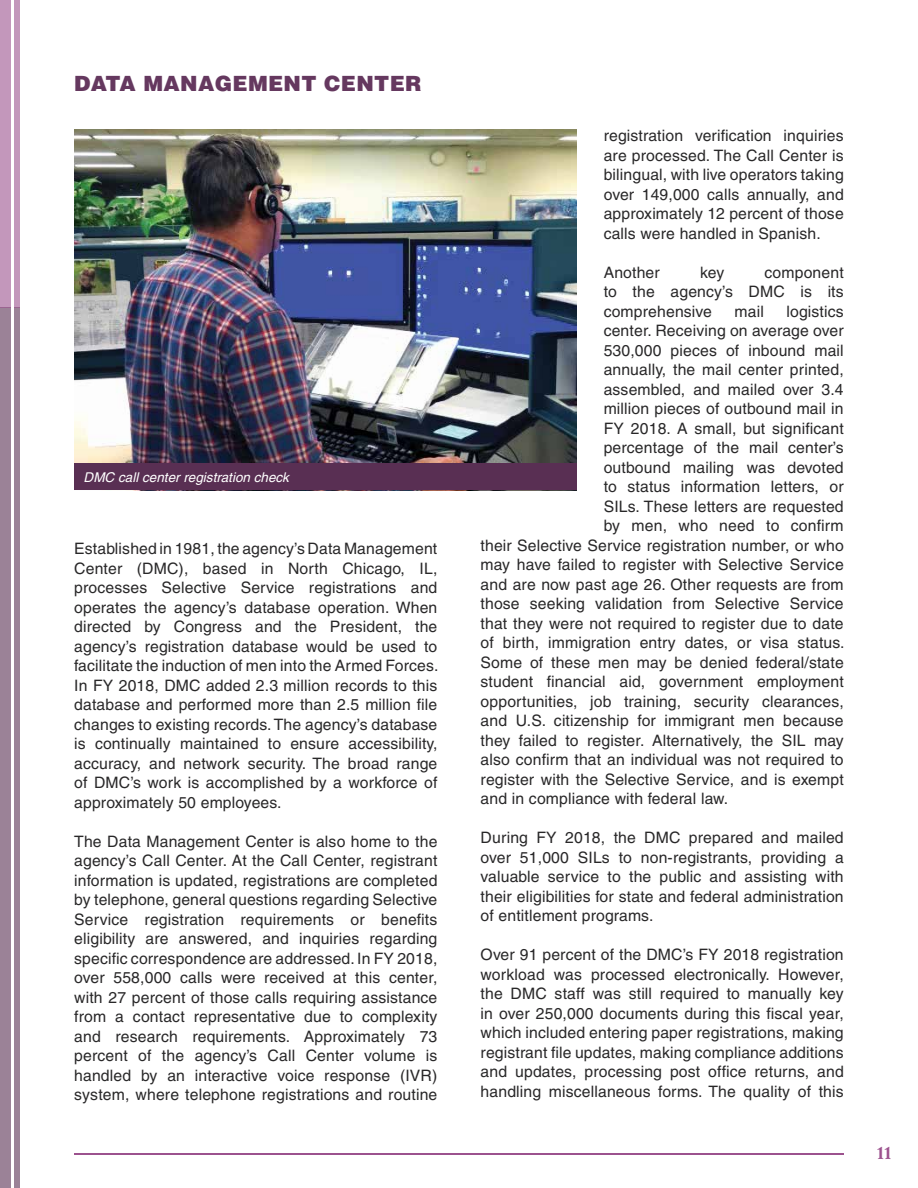
<style>
.page{position:relative;width:918px;height:1188px;background:#fff}
.page>*{position:absolute;margin:0;border:0;box-sizing:border-box;transform-origin:0 0}
.t1{font:900 21px "Helvetica";color:#65385f}
.t2{font:700 19.5px "Crimson Text";color:#9c528e}
.t3{font:15.75px/19.5px "Helvetica";letter-spacing:.01em;color:#292829;text-align:justify}
.t4{font:italic 13.5px "Helvetica";color:#fff}
</style>
<div class="page">
<hr style="left:74px;top:1153px;width:770px;height:2px;background:#9c528e">
<div style="left:15px;top:307px;width:5px;height:881px;background:#9b8297"></div>
<div style="left:15px;top:0;width:5px;height:307px;background:#c397bb"></div>
<div style="left:0;top:307px;width:11px;height:881px;background:#9b8297"></div>
<div style="left:0;top:0;width:11px;height:307px;background:#c397bb"></div>
<img style="left:74px;top:129px;width:503px;height:334px">
<div style="left:74px;top:463px;width:503px;height:27px;background:#592f53"></div>
<h1 class="t1" style="left:74px;top:70px;width:33px">DATA</h1>
<h1 class="t1" style="left:144px;top:70px;width:38px">MANAGE</h1>
<h1 class="t1" style="left:248px;top:70px;width:37px">MENT</h1>
<h1 class="t1" style="left:324px;top:70px;width:18px">CENTER</h1>
<p class="t4" style="left:84px;top:469px;width:207px">DMC call center registration check</p>
<p class="t3" style="left:74px;top:539px;width:366px">Established in 1981, the agency’s Data Management Center (DMC), based in North Chicago, IL, processes Selective Service registrations and operates the agency’s database operation. When directed by Congress and the President, the agency’s registration database would be used to facilitate the induction of men into the Armed Forces.<br>In FY 2018, DMC added 2.3 million records to this database and performed more than 2.5 million file changes to existing records. The agency’s database is continually maintained to ensure accessibility, accuracy, and network security. The broad range of DMC’s work is accomplished by a workforce of approximately 50 employees.</p>
<p class="t3" style="left:74px;top:832px;width:365px">The Data Management Center is also home to the agency’s Call Center. At the Call Center, registrant information is updated, registrations are completed by telephone, general questions regarding Selective Service registration requirements or benefits eligibility are answered, and inquiries regarding specific correspondence are addressed. In FY 2018, over 558,000 calls were received at this center, with 27 percent of those calls requiring assistance from a contact representative due to complexity and research requirements. Approximately 73 percent of the agency’s Call Center volume is handled by an interactive voice response (IVR) system, where telephone registrations and routine</p>
<p class="t3" style="left:604px;top:126px;width:242px">registration verification inquiries are processed. The Call Center is bilingual, with live operators taking over 149,000 calls annually, and approximately 12 percent of those calls were handled in Spanish.</p>
<p class="t3" style="left:604px;top:263px;width:58px">Another</p>
<p class="t3" style="left:700px;top:263px;width:26px">key</p>
<p class="t3" style="left:604px;top:263px;width:242px;text-indent:161px">component to the agency’s DMC is its comprehensive</p>
<p class="t3" style="left:735px;top:302px;width:31px">mail</p>
<p class="t3" style="left:786px;top:302px;width:59px">logistics</p>
<p class="t3" style="left:604px;top:321px;width:242px">center. Receiving on average over</p>
<p class="t3" style="left:604px;top:341px;width:242px">530,000 pieces of inbound mail</p>
<p class="t3" style="left:604px;top:360px;width:242px">annually, the mail center printed,</p>
<p class="t3" style="left:604px;top:380px;width:242px">assembled, and mailed over 3.4</p>
<p class="t3" style="left:604px;top:399px;width:241px">million pieces of outbound mail in</p>
<p class="t3" style="left:604px;top:419px;width:242px">FY 2018. A small, but significant</p>
<p class="t3" style="left:604px;top:438px;width:242px">percentage of the mail center’s</p>
<p class="t3" style="left:604px;top:458px;width:242px">outbound mailing was devoted</p>
<p class="t3" style="left:604px;top:477px;width:242px">to status information letters, or</p>
<p class="t3" style="left:604px;top:497px;width:242px">SILs. These letters are requested</p>
<p class="t3" style="left:604px;top:516px;width:242px">by men, who need to confirm</p>
<p class="t3" style="left:481px;top:536px;width:365px">their Selective Service registration number, or who</p>
<p class="t3" style="left:481px;top:555px;width:365px">may have failed to register with Selective Service</p>
<p class="t3" style="left:481px;top:575px;width:365px">and are now past age 26. Other requests are from</p>
<p class="t3" style="left:481px;top:594px;width:365px">those seeking validation from Selective Service</p>
<p class="t3" style="left:481px;top:614px;width:365px">that they were not required to register due to date</p>
<p class="t3" style="left:481px;top:633px;width:366px">of birth, immigration entry dates, or visa status.</p>
<p class="t3" style="left:481px;top:653px;width:365px">Some of these men may be denied federal/state</p>
<p class="t3" style="left:481px;top:672px;width:365px">student financial aid, government employment</p>
<p class="t3" style="left:481px;top:692px;width:365px">opportunities, job training, security clearances,</p>
<p class="t3" style="left:481px;top:711px;width:365px">and U.S. citizenship for immigrant men because</p>
<p class="t3" style="left:481px;top:731px;width:365px">they failed to register. Alternatively, the SIL may</p>
<p class="t3" style="left:481px;top:750px;width:365px">also confirm that an individual was not required to</p>
<p class="t3" style="left:481px;top:770px;width:365px">register with the Selective Service, and is exempt</p>
<p class="t3" style="left:481px;top:789px;width:249px">and in compliance with federal law.</p>
<p class="t3" style="left:481px;top:828px;width:365px">During FY 2018, the DMC prepared and mailed over 51,000 SILs to non-registrants, providing a valuable service to the public and assisting with their eligibilities for state and federal administration of entitlement programs.</p>
<p class="t3" style="left:481px;top:945px;width:365px">Over 91 percent of the DMC’s FY 2018 registration workload was processed electronically. However, the DMC staff was still required to manually key in over 250,000 documents during this fiscal year, which included entering paper registrations, making registrant file updates, making compliance additions and updates, processing post office returns, and handling miscellaneous forms. The quality of this</p>
<p class="t2" style="left:877px;top:1141px;width:15px">11</p>
</div>
